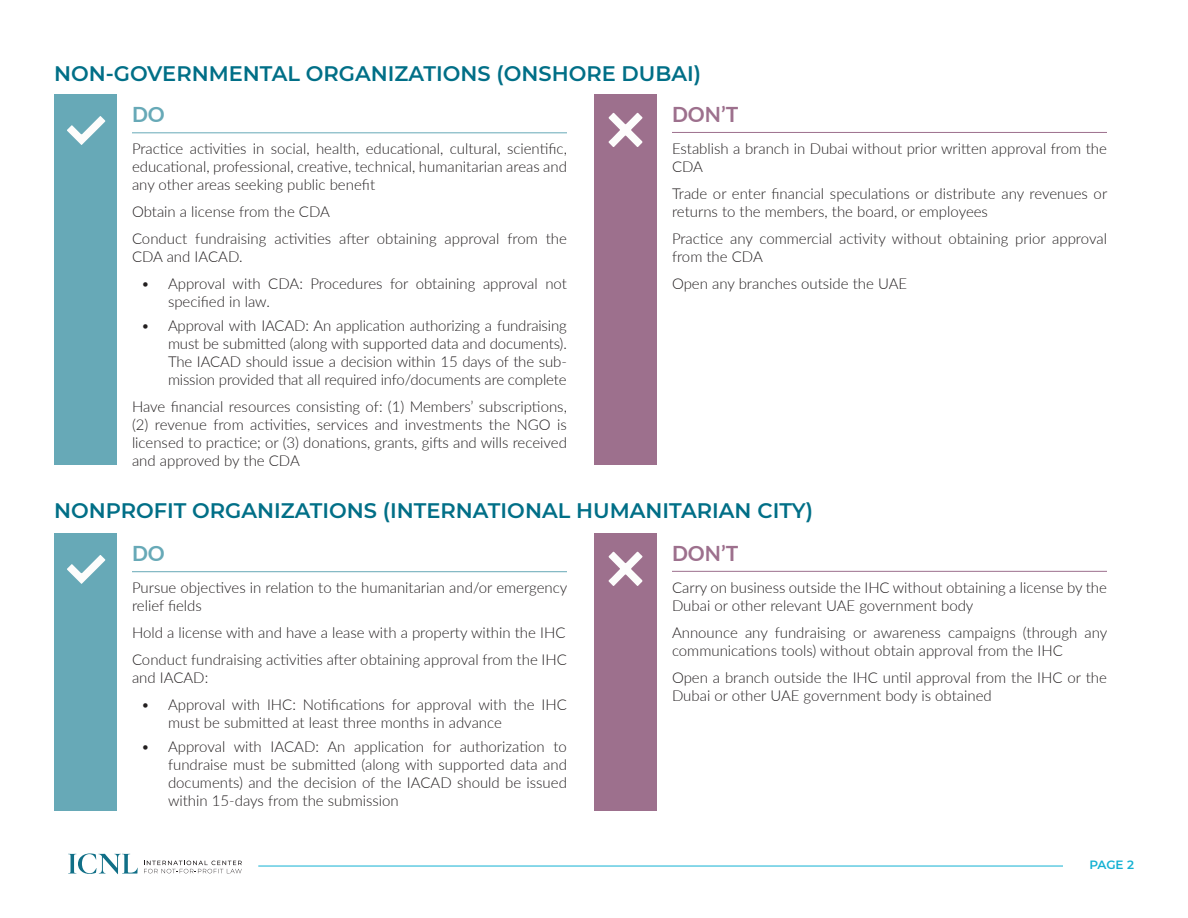
<style>
.page{position:relative;width:1188px;height:918px;background:#fff}
.page>*{position:absolute;margin:0;border:0;box-sizing:border-box;transform-origin:0 0}
.t1{font:600 21px "Montserrat";color:#016f87}
.t2{font:700 21px "Lato";color:#9d708d}
.t3{font:700 21px "Lato";color:#67a9b7}
.t4{font:300 15px/18px "Lato";color:#231f20}
.t5{font:600 12px "Montserrat";color:#13b1d3}
</style>
<div class="page">
<svg style="left:68px;top:853px;width:70px;height:21px"></svg>
<svg style="left:144px;top:861px;width:98px;height:12px"></svg>
<hr style="left:258px;top:866px;width:876px;height:1px;background:#13b1d3">
<div style="left:1064px;top:845px;width:70px;height:37px;background:#fff"></div>
<hr style="left:672px;top:132px;width:435px;height:1px;background:#9d708d">
<hr style="left:132px;top:132px;width:435px;height:1px;background:#67a9b7">
<div style="left:594px;top:95px;width:63px;height:370px;background:#9d708d"></div>
<div style="left:54px;top:95px;width:63px;height:370px;background:#67a9b7"></div>
<svg style="left:608px;top:112px;width:35px;height:35px"></svg>
<svg style="left:67px;top:116px;width:39px;height:29px"></svg>
<hr style="left:672px;top:571px;width:435px;height:1px;background:#9d708d">
<hr style="left:132px;top:571px;width:435px;height:1px;background:#67a9b7">
<div style="left:594px;top:534px;width:63px;height:277px;background:#9d708d"></div>
<div style="left:54px;top:534px;width:63px;height:277px;background:#67a9b7"></div>
<svg style="left:608px;top:551px;width:35px;height:35px"></svg>
<svg style="left:67px;top:555px;width:39px;height:29px"></svg>
<p class="t1" style="left:54px;top:58px;width:649px">NON-GOVERNMENTAL ORGANIZATIONS (ONSHORE DUBAI)</p>
<p class="t3" style="left:132px;top:99px;width:34px">DO</p>
<p class="t4" style="left:132px;top:139px;width:436px;text-align:justify">Practice activities in social, health, educational, cultural, scientific, educational, professional, creative, technical, humanitarian areas and any other areas seeking public benefit</p>
<p class="t4" style="left:132px;top:202px;width:200px">Obtain a license from the CDA</p>
<p class="t4" style="left:132px;top:229px;width:436px">Conduct fundraising activities after obtaining approval from the<br>CDA and IACAD.</p>
<p class="t4" style="left:168px;top:274px;width:400px;text-indent:-27px">• Approval with CDA: Procedures for obtaining approval not specified in law.</p>
<p class="t4" style="left:168px;top:316px;width:400px;text-align:justify;text-indent:-27px">• Approval with IACAD: An application authorizing a fundraising must be submitted (along with supported data and documents).<br>The IACAD should issue a decision within 15 days of the sub&shy;mission provided that all required info/documents are complete</p>
<p class="t4" style="left:132px;top:397px;width:436px;text-align:justify">Have financial resources consisting of: (1) Members’ subscriptions, (2) revenue from activities, services and investments the NGO is licensed to practice; or (3) donations, grants, gifts and wills received and approved by the CDA</p>
<p class="t2" style="left:672px;top:99px;width:68px">DON’T</p>
<p class="t4" style="left:672px;top:139px;width:436px">Establish a branch in Dubai without prior written approval from the<br>CDA</p>
<p class="t4" style="left:672px;top:184px;width:437px">Trade or enter financial speculations or distribute any revenues or returns to the members, the board, or employees</p>
<p class="t4" style="left:672px;top:229px;width:436px">Practice any commercial activity without obtaining prior approval from the CDA</p>
<p class="t4" style="left:672px;top:274px;width:237px">Open any branches outside the UAE</p>
<p class="t1" style="left:54px;top:496px;width:761px">NONPROFIT ORGANIZATIONS (INTERNATIONAL HUMANITARIAN CITY)</p>
<p class="t2" style="left:672px;top:538px;width:68px">DON’T</p>
<p class="t4" style="left:672px;top:578px;width:436px">Carry on business outside the IHC without obtaining a license by the<br>Dubai or other relevant UAE government body</p>
<p class="t4" style="left:672px;top:623px;width:437px">Announce any fundraising or awareness campaigns (through any communications tools) without obtain approval from the IHC</p>
<p class="t4" style="left:672px;top:668px;width:436px">Open a branch outside the IHC until approval from the IHC or the<br>Dubai or other UAE government body is obtained</p>
<p class="t3" style="left:132px;top:538px;width:34px">DO</p>
<p class="t4" style="left:132px;top:578px;width:437px">Pursue objectives in relation to the humanitarian and/or emergency relief fields</p>
<p class="t4" style="left:132px;top:623px;width:435px">Hold a license with and have a lease with a property within the IHC</p>
<p class="t4" style="left:132px;top:650px;width:436px">Conduct fundraising activities after obtaining approval from the IHC and IACAD:</p>
<p class="t4" style="left:168px;top:695px;width:400px;text-indent:-27px">• Approval with IHC: Notifications for approval with the IHC must be submitted at least three months in advance</p>
<p class="t4" style="left:168px;top:737px;width:400px;text-align:justify;text-indent:-27px">• Approval with IACAD: An application for authorization to fundraise must be submitted (along with supported data and documents) and the decision of the IACAD should be issued within 15-days from the submission</p>
<p class="t5" style="left:1089px;top:856px;width:46px">PAGE 2</p>
</div>
